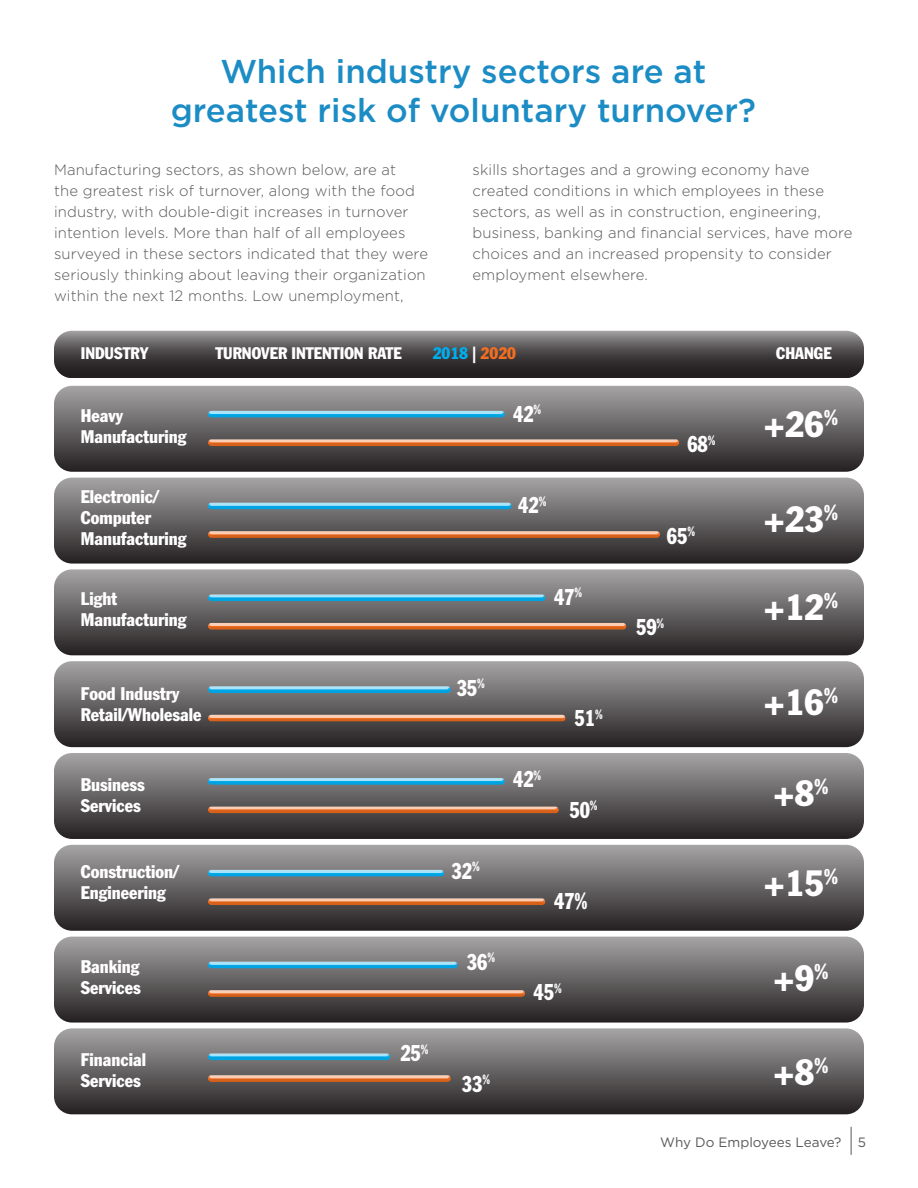
<style>
.page{position:relative;width:918px;height:1188px;background:#fff}
.page>*{position:absolute;margin:0;border:0;box-sizing:border-box;transform-origin:0 0}
.t1{font:condensed 36px "Franklin Gothic Std";color:#fff}
.t2{font:500 33px/39.6px "Gotham";color:#1c8cc5;text-align:center}
.t3{font:condensed 22.5px "Franklin Gothic Std";color:#fff;scale:.85 1}
.t4{font:condensed 18px/21px "Franklin Gothic Std";color:#fff}
.t5{font:condensed 16.5px "Franklin Gothic Std";color:#fff}
.t6{font:condensed 16.5px "Franklin Gothic Std";color:#00aeef}
.t7{font:300 15px/21px "Gotham";letter-spacing:.01em;color:#57585a}
.t8{font:13.5px "Gotham";color:#57585a}
.s1{color:#fff}
.s2{color:#f36e21}
</style>
<div class="page">
<div style="left:54px;top:386px;width:810px;height:86px;background:linear-gradient(to bottom,#a5a4a4,#252122);border-radius:18px"></div>
<svg style="left:54px;top:331px;width:810px;height:47px;background:#4e4b4c"></svg>
<div style="left:54px;top:478px;width:810px;height:86px;background:linear-gradient(to bottom,#a5a4a4,#252122);border-radius:18px"></div>
<div style="left:54px;top:569px;width:810px;height:86px;background:linear-gradient(to bottom,#a6a5a5,#262223);border-radius:18px"></div>
<div style="left:54px;top:661px;width:810px;height:86px;background:linear-gradient(to bottom,#a6a4a5,#262223);border-radius:18px"></div>
<div style="left:54px;top:753px;width:810px;height:86px;background:linear-gradient(to bottom,#a6a4a5,#252122);border-radius:18px"></div>
<div style="left:54px;top:845px;width:810px;height:86px;background:linear-gradient(to bottom,#a5a4a4,#252122);border-radius:18px"></div>
<div style="left:54px;top:937px;width:810px;height:86px;background:linear-gradient(to bottom,#a5a4a4,#252122);border-radius:18px"></div>
<div style="left:54px;top:1028px;width:810px;height:86px;background:linear-gradient(to bottom,#a6a5a5,#262223);border-radius:18px"></div>
<div style="left:206px;top:409px;width:299px;height:5px;background:#fff;opacity:.75"></div>
<div style="left:206px;top:412px;width:299px;height:6px;background:#1c8cc5;opacity:.75"></div>
<div style="left:206px;top:501px;width:306px;height:5px;background:#fff;opacity:.75"></div>
<div style="left:206px;top:504px;width:306px;height:6px;background:#1c8cc5;opacity:.75"></div>
<div style="left:206px;top:593px;width:339px;height:5px;background:#a2b2b9"></div>
<div style="left:206px;top:595px;width:339px;height:7px;background:#1c8cc5;opacity:.75"></div>
<div style="left:206px;top:685px;width:245px;height:5px;background:#a7c6d3"></div>
<div style="left:206px;top:687px;width:245px;height:7px;background:#1c8cc5;opacity:.75"></div>
<hr style="left:206px;top:777px;width:299px;height:4px;background:#fff;opacity:.75">
<div style="left:206px;top:779px;width:299px;height:7px;background:#1c8cc5;opacity:.75"></div>
<div style="left:206px;top:868px;width:239px;height:5px;background:#fff;opacity:.75"></div>
<div style="left:206px;top:871px;width:239px;height:6px;background:#1c8cc5;opacity:.75"></div>
<div style="left:206px;top:960px;width:252px;height:5px;background:#fff;opacity:.75"></div>
<div style="left:206px;top:963px;width:252px;height:6px;background:#1c8cc5;opacity:.75"></div>
<div style="left:206px;top:1052px;width:185px;height:5px;background:#fff;opacity:.75"></div>
<div style="left:206px;top:1055px;width:185px;height:6px;background:#1c8cc5;opacity:.75"></div>
<div style="left:206px;top:438px;width:474px;height:5px;background:#fff;opacity:.75"></div>
<div style="left:206px;top:441px;width:474px;height:6px;background:#a0470a;opacity:.75"></div>
<div style="left:206px;top:530px;width:455px;height:5px;background:#dbbaa7"></div>
<div style="left:206px;top:532px;width:455px;height:7px;background:#a0470a;opacity:.75"></div>
<div style="left:206px;top:621px;width:420px;height:5px;background:#fff;opacity:.75"></div>
<div style="left:206px;top:624px;width:420px;height:6px;background:#a0470a;opacity:.75"></div>
<div style="left:206px;top:713px;width:360px;height:5px;background:#fff;opacity:.75"></div>
<div style="left:206px;top:716px;width:360px;height:6px;background:#a0470a;opacity:.75"></div>
<div style="left:206px;top:805px;width:353px;height:5px;background:#938782"></div>
<div style="left:206px;top:807px;width:353px;height:7px;background:#a0470a;opacity:.75"></div>
<div style="left:206px;top:897px;width:339px;height:5px;background:#b5a196"></div>
<div style="left:206px;top:899px;width:339px;height:7px;background:#a0470a;opacity:.75"></div>
<div style="left:206px;top:989px;width:320px;height:5px;background:#dbbaa7"></div>
<div style="left:206px;top:991px;width:320px;height:7px;background:#a0470a;opacity:.75"></div>
<div style="left:206px;top:1074px;width:245px;height:5px;background:#d4b6a6"></div>
<div style="left:206px;top:1076px;width:245px;height:7px;background:#a0470a;opacity:.75"></div>
<svg style="left:851px;top:1127px;width:1px;height:28px"></svg>
<p class="t2" style="left:171px;top:51px;width:587px">Which industry sectors are at greatest risk of voluntary turnover?</p>
<p class="t7" style="left:54px;top:159px;width:376px">Manufacturing sectors, as shown below, are at<br>the greatest risk of turnover, along with the food industry, with double-digit increases in turnover intention levels. More than half of all employees surveyed in these sectors indicated that they were seriously thinking about leaving their organization within the next 12 months. Low unemployment,</p>
<p class="t7" style="left:472px;top:159px;width:381px">skills shortages and a growing economy have created conditions in which employees in these sectors, as well as in construction, engineering, business, banking and financial services, have more choices and an increased propensity to consider employment elsewhere.</p>
<p class="t5" style="left:81px;top:343px;width:69px">INDUSTRY</p>
<p class="t5" style="left:215px;top:343px;width:188px">TURNOVER INTENTION RATE</p>
<p class="t6" style="left:433px;top:343px;width:85px">2018 <span class="s1">|</span> <span class="s2">2020</span></p>
<p class="t5" style="left:776px;top:343px;width:57px">CHANGE</p>
<p class="t3" style="left:513px;top:400px;width:35px">42<sup>%</sup></p>
<p class="t4" style="left:81px;top:405px;width:107px">Heavy<br>Manufacturing</p>
<p class="t1" style="left:764px;top:403px;width:76px">+26<sup>%</sup></p>
<p class="t3" style="left:687px;top:431px;width:35px">68<sup>%</sup></p>
<p class="t4" style="left:81px;top:486px;width:107px">Electronic/<br>Computer<br>Manufacturing</p>
<p class="t4" style="left:81px;top:588px;width:38px">Light</p>
<p class="t4" style="left:81px;top:609px;width:107px">Manufacturing</p>
<p class="t3" style="left:518px;top:491px;width:35px">42<sup>%</sup></p>
<p class="t3" style="left:554px;top:583px;width:35px">47<sup>%</sup></p>
<p class="t3" style="left:667px;top:522px;width:35px">65<sup>%</sup></p>
<p class="t3" style="left:636px;top:613px;width:35px">59<sup>%</sup></p>
<p class="t1" style="left:764px;top:497px;width:76px">+23<sup>%</sup></p>
<p class="t1" style="left:764px;top:586px;width:76px">+12<sup>%</sup></p>
<p class="t3" style="left:457px;top:674px;width:35px">35<sup>%</sup></p>
<p class="t4" style="left:81px;top:683px;width:122px">Food Industry<br>Retail/Wholesale</p>
<p class="t1" style="left:764px;top:680px;width:76px">+16<sup>%</sup></p>
<p class="t3" style="left:575px;top:705px;width:35px">51<sup>%</sup></p>
<p class="t4" style="left:81px;top:774px;width:65px">Business</p>
<p class="t4" style="left:81px;top:795px;width:62px">Services</p>
<p class="t3" style="left:513px;top:766px;width:35px">42<sup>%</sup></p>
<p class="t3" style="left:569px;top:796px;width:35px">50<sup>%</sup></p>
<p class="t1" style="left:773px;top:772px;width:57px">+8<sup>%</sup></p>
<p class="t3" style="left:452px;top:857px;width:35px">32<sup>%</sup></p>
<p class="t4" style="left:81px;top:861px;width:100px">Construction/<br>Engineering</p>
<p class="t1" style="left:764px;top:862px;width:76px">+15<sup>%</sup></p>
<p class="t3" style="left:554px;top:887px;width:41px">47%</p>
<p class="t4" style="left:81px;top:956px;width:60px">Banking</p>
<p class="t4" style="left:81px;top:977px;width:62px">Services</p>
<p class="t4" style="left:81px;top:1049px;width:67px">Financial</p>
<p class="t4" style="left:81px;top:1070px;width:62px">Services</p>
<p class="t3" style="left:400px;top:1040px;width:35px">25<sup>%</sup></p>
<p class="t3" style="left:467px;top:948px;width:35px">36<sup>%</sup></p>
<p class="t3" style="left:462px;top:1070px;width:35px">33<sup>%</sup></p>
<p class="t3" style="left:534px;top:979px;width:35px">45<sup>%</sup></p>
<p class="t1" style="left:773px;top:956px;width:57px">+9<sup>%</sup></p>
<p class="t1" style="left:773px;top:1051px;width:57px">+8<sup>%</sup></p>
<p class="t8" style="left:660px;top:1133px;width:207px">Why Do Employees Leave? 5</p>
</div>
